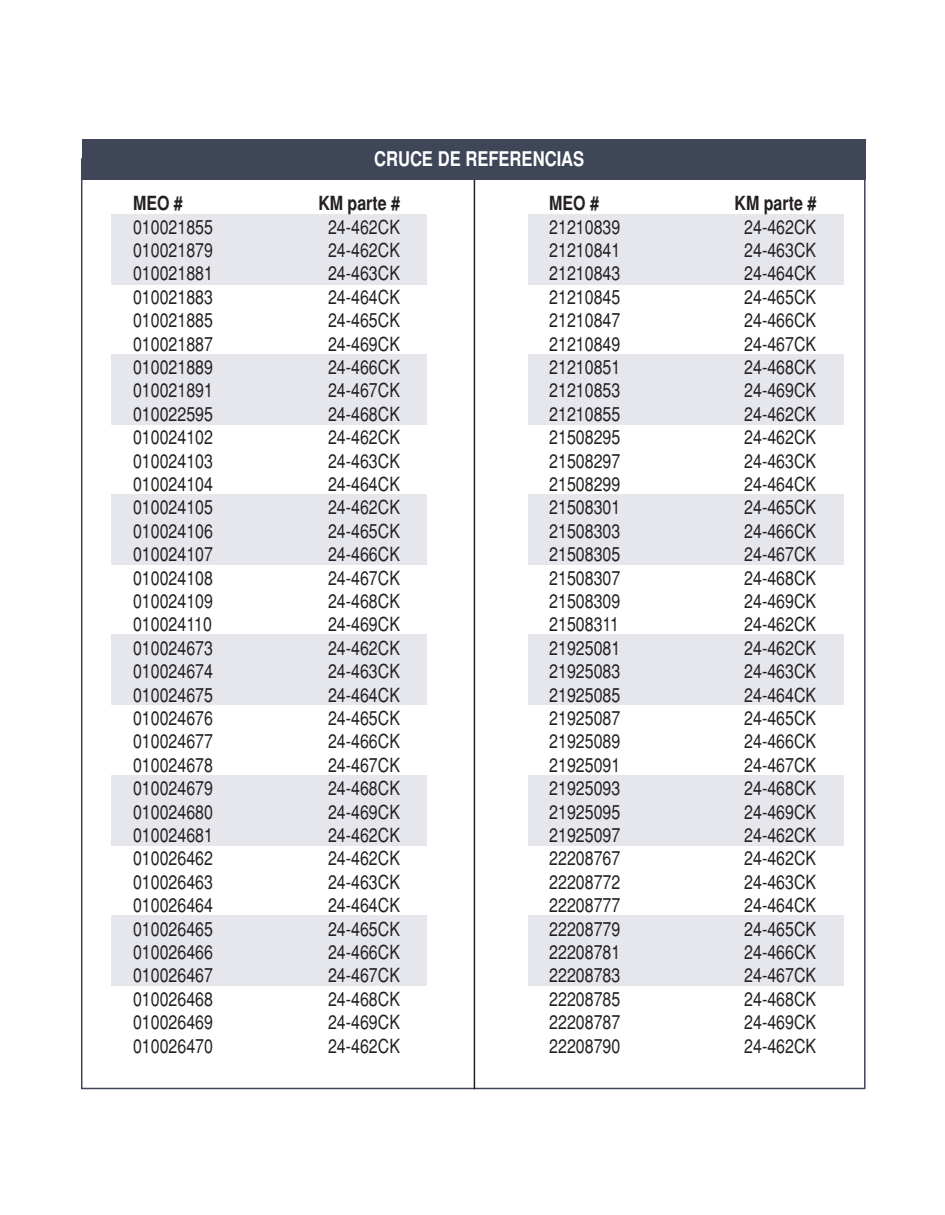
<style>
.page{position:relative;width:945px;height:1215px;background:#fff}
.page>*{position:absolute;margin:0;border:0;box-sizing:border-box;transform-origin:0 0}
.t1{font:700 condensed 20.25px "Helvetica";color:#fff}
.t2{font:condensed 19.5px "Helvetica";color:#231f20}
.t3{font:700 condensed 19.5px "Helvetica";color:#231f20}
</style>
<div class="page">
<div style="left:81px;top:158px;width:785px;height:931px;background:#fff;border:2px solid #3f4658"></div>
<div style="left:112px;top:214px;width:315px;height:71px;background:#e5e7ec"></div>
<div style="left:112px;top:354px;width:315px;height:71px;background:#e5e7ec"></div>
<div style="left:112px;top:494px;width:315px;height:71px;background:#e5e7ec"></div>
<div style="left:112px;top:775px;width:315px;height:70px;background:#e5e7ec"></div>
<div style="left:112px;top:635px;width:315px;height:70px;background:#e5e7ec"></div>
<div style="left:112px;top:915px;width:315px;height:71px;background:#e5e7ec"></div>
<div style="left:528px;top:214px;width:315px;height:71px;background:#e5e7ec"></div>
<div style="left:528px;top:354px;width:315px;height:71px;background:#e5e7ec"></div>
<div style="left:528px;top:494px;width:315px;height:71px;background:#e5e7ec"></div>
<div style="left:528px;top:775px;width:315px;height:70px;background:#e5e7ec"></div>
<div style="left:528px;top:635px;width:315px;height:70px;background:#e5e7ec"></div>
<div style="left:528px;top:915px;width:315px;height:71px;background:#e5e7ec"></div>
<div style="left:82px;top:140px;width:784px;height:40px;background:#3f4658"></div>
<hr style="left:474px;top:180px;width:1px;height:909px;background:#231f20">
<p class="t1" style="left:374px;top:147px;width:212px">CRUCE DE REFERENCIAS</p>
<p class="t3" style="left:133px;top:192px;width:51px">MEO #</p>
<p class="t3" style="left:318px;top:192px;width:83px">KM parte #</p>
<p class="t2" style="left:133px;top:215px;width:82px">010021855</p>
<p class="t2" style="left:328px;top:215px;width:73px">24-462CK</p>
<p class="t2" style="left:133px;top:239px;width:82px">010021879</p>
<p class="t2" style="left:328px;top:239px;width:73px">24-462CK</p>
<p class="t2" style="left:133px;top:262px;width:82px">010021881</p>
<p class="t2" style="left:328px;top:262px;width:73px">24-463CK</p>
<p class="t2" style="left:133px;top:285px;width:82px">010021883</p>
<p class="t2" style="left:328px;top:285px;width:73px">24-464CK</p>
<p class="t2" style="left:133px;top:309px;width:82px">010021885</p>
<p class="t2" style="left:328px;top:309px;width:73px">24-465CK</p>
<p class="t2" style="left:133px;top:332px;width:82px">010021887</p>
<p class="t2" style="left:328px;top:332px;width:73px">24-469CK</p>
<p class="t2" style="left:133px;top:356px;width:82px">010021889</p>
<p class="t2" style="left:328px;top:356px;width:73px">24-466CK</p>
<p class="t2" style="left:133px;top:379px;width:82px">010021891</p>
<p class="t2" style="left:328px;top:379px;width:73px">24-467CK</p>
<p class="t2" style="left:133px;top:402px;width:82px">010022595</p>
<p class="t2" style="left:328px;top:402px;width:73px">24-468CK</p>
<p class="t2" style="left:133px;top:426px;width:82px">010024102</p>
<p class="t2" style="left:328px;top:426px;width:73px">24-462CK</p>
<p class="t2" style="left:133px;top:449px;width:82px">010024103</p>
<p class="t2" style="left:328px;top:449px;width:73px">24-463CK</p>
<p class="t2" style="left:133px;top:473px;width:82px">010024104</p>
<p class="t2" style="left:328px;top:473px;width:73px">24-464CK</p>
<p class="t2" style="left:133px;top:496px;width:82px">010024105</p>
<p class="t2" style="left:328px;top:496px;width:73px">24-462CK</p>
<p class="t2" style="left:133px;top:519px;width:82px">010024106</p>
<p class="t2" style="left:328px;top:519px;width:73px">24-465CK</p>
<p class="t2" style="left:133px;top:543px;width:82px">010024107</p>
<p class="t2" style="left:328px;top:543px;width:73px">24-466CK</p>
<p class="t2" style="left:133px;top:566px;width:82px">010024108</p>
<p class="t2" style="left:328px;top:566px;width:73px">24-467CK</p>
<p class="t2" style="left:133px;top:590px;width:82px">010024109</p>
<p class="t2" style="left:328px;top:590px;width:73px">24-468CK</p>
<p class="t2" style="left:133px;top:613px;width:80px">010024110</p>
<p class="t2" style="left:328px;top:613px;width:73px">24-469CK</p>
<p class="t2" style="left:133px;top:636px;width:82px">010024673</p>
<p class="t2" style="left:328px;top:636px;width:73px">24-462CK</p>
<p class="t2" style="left:133px;top:660px;width:82px">010024674</p>
<p class="t2" style="left:328px;top:660px;width:73px">24-463CK</p>
<p class="t2" style="left:133px;top:683px;width:82px">010024675</p>
<p class="t2" style="left:328px;top:683px;width:73px">24-464CK</p>
<p class="t2" style="left:133px;top:707px;width:82px">010024676</p>
<p class="t2" style="left:328px;top:707px;width:73px">24-465CK</p>
<p class="t2" style="left:133px;top:730px;width:82px">010024677</p>
<p class="t2" style="left:328px;top:730px;width:73px">24-466CK</p>
<p class="t2" style="left:133px;top:753px;width:82px">010024678</p>
<p class="t2" style="left:328px;top:753px;width:73px">24-467CK</p>
<p class="t2" style="left:133px;top:777px;width:82px">010024679</p>
<p class="t2" style="left:328px;top:777px;width:73px">24-468CK</p>
<p class="t2" style="left:133px;top:800px;width:82px">010024680</p>
<p class="t2" style="left:328px;top:800px;width:73px">24-469CK</p>
<p class="t2" style="left:133px;top:824px;width:82px">010024681</p>
<p class="t2" style="left:328px;top:824px;width:73px">24-462CK</p>
<p class="t2" style="left:133px;top:847px;width:82px">010026462</p>
<p class="t2" style="left:328px;top:847px;width:73px">24-462CK</p>
<p class="t2" style="left:133px;top:870px;width:82px">010026463</p>
<p class="t2" style="left:328px;top:870px;width:73px">24-463CK</p>
<p class="t2" style="left:133px;top:894px;width:82px">010026464</p>
<p class="t2" style="left:328px;top:894px;width:73px">24-464CK</p>
<p class="t2" style="left:133px;top:917px;width:82px">010026465</p>
<p class="t2" style="left:328px;top:917px;width:73px">24-465CK</p>
<p class="t2" style="left:133px;top:941px;width:82px">010026466</p>
<p class="t2" style="left:328px;top:941px;width:73px">24-466CK</p>
<p class="t2" style="left:133px;top:964px;width:82px">010026467</p>
<p class="t2" style="left:328px;top:964px;width:73px">24-467CK</p>
<p class="t2" style="left:133px;top:987px;width:82px">010026468</p>
<p class="t2" style="left:328px;top:987px;width:73px">24-468CK</p>
<p class="t2" style="left:133px;top:1011px;width:82px">010026469</p>
<p class="t2" style="left:328px;top:1011px;width:73px">24-469CK</p>
<p class="t2" style="left:133px;top:1034px;width:82px">010026470</p>
<p class="t2" style="left:328px;top:1034px;width:73px">24-462CK</p>
<p class="t3" style="left:549px;top:192px;width:51px">MEO #</p>
<p class="t3" style="left:735px;top:192px;width:83px">KM parte #</p>
<p class="t2" style="left:549px;top:215px;width:73px">21210839</p>
<p class="t2" style="left:744px;top:215px;width:73px">24-462CK</p>
<p class="t2" style="left:549px;top:239px;width:73px">21210841</p>
<p class="t2" style="left:744px;top:239px;width:73px">24-463CK</p>
<p class="t2" style="left:549px;top:262px;width:73px">21210843</p>
<p class="t2" style="left:744px;top:262px;width:73px">24-464CK</p>
<p class="t2" style="left:549px;top:285px;width:73px">21210845</p>
<p class="t2" style="left:744px;top:285px;width:73px">24-465CK</p>
<p class="t2" style="left:549px;top:309px;width:73px">21210847</p>
<p class="t2" style="left:744px;top:309px;width:73px">24-466CK</p>
<p class="t2" style="left:549px;top:332px;width:73px">21210849</p>
<p class="t2" style="left:744px;top:332px;width:73px">24-467CK</p>
<p class="t2" style="left:549px;top:356px;width:73px">21210851</p>
<p class="t2" style="left:744px;top:356px;width:73px">24-468CK</p>
<p class="t2" style="left:549px;top:379px;width:73px">21210853</p>
<p class="t2" style="left:744px;top:379px;width:73px">24-469CK</p>
<p class="t2" style="left:549px;top:402px;width:73px">21210855</p>
<p class="t2" style="left:744px;top:402px;width:73px">24-462CK</p>
<p class="t2" style="left:549px;top:426px;width:73px">21508295</p>
<p class="t2" style="left:744px;top:426px;width:73px">24-462CK</p>
<p class="t2" style="left:549px;top:449px;width:73px">21508297</p>
<p class="t2" style="left:744px;top:449px;width:73px">24-463CK</p>
<p class="t2" style="left:549px;top:473px;width:73px">21508299</p>
<p class="t2" style="left:744px;top:473px;width:73px">24-464CK</p>
<p class="t2" style="left:549px;top:496px;width:73px">21508301</p>
<p class="t2" style="left:744px;top:496px;width:73px">24-465CK</p>
<p class="t2" style="left:549px;top:519px;width:73px">21508303</p>
<p class="t2" style="left:744px;top:519px;width:73px">24-466CK</p>
<p class="t2" style="left:549px;top:543px;width:73px">21508305</p>
<p class="t2" style="left:744px;top:543px;width:73px">24-467CK</p>
<p class="t2" style="left:549px;top:566px;width:73px">21508307</p>
<p class="t2" style="left:744px;top:566px;width:73px">24-468CK</p>
<p class="t2" style="left:549px;top:590px;width:73px">21508309</p>
<p class="t2" style="left:744px;top:590px;width:73px">24-469CK</p>
<p class="t2" style="left:549px;top:613px;width:71px">21508311</p>
<p class="t2" style="left:744px;top:613px;width:73px">24-462CK</p>
<p class="t2" style="left:549px;top:636px;width:73px">21925081</p>
<p class="t2" style="left:744px;top:636px;width:73px">24-462CK</p>
<p class="t2" style="left:549px;top:660px;width:73px">21925083</p>
<p class="t2" style="left:744px;top:660px;width:73px">24-463CK</p>
<p class="t2" style="left:549px;top:683px;width:73px">21925085</p>
<p class="t2" style="left:744px;top:683px;width:73px">24-464CK</p>
<p class="t2" style="left:549px;top:707px;width:73px">21925087</p>
<p class="t2" style="left:744px;top:707px;width:73px">24-465CK</p>
<p class="t2" style="left:549px;top:730px;width:73px">21925089</p>
<p class="t2" style="left:744px;top:730px;width:73px">24-466CK</p>
<p class="t2" style="left:549px;top:753px;width:73px">21925091</p>
<p class="t2" style="left:744px;top:753px;width:73px">24-467CK</p>
<p class="t2" style="left:549px;top:777px;width:73px">21925093</p>
<p class="t2" style="left:744px;top:777px;width:73px">24-468CK</p>
<p class="t2" style="left:549px;top:800px;width:73px">21925095</p>
<p class="t2" style="left:744px;top:800px;width:73px">24-469CK</p>
<p class="t2" style="left:549px;top:824px;width:73px">21925097</p>
<p class="t2" style="left:744px;top:824px;width:73px">24-462CK</p>
<p class="t2" style="left:549px;top:847px;width:73px">22208767</p>
<p class="t2" style="left:744px;top:847px;width:73px">24-462CK</p>
<p class="t2" style="left:549px;top:870px;width:73px">22208772</p>
<p class="t2" style="left:744px;top:870px;width:73px">24-463CK</p>
<p class="t2" style="left:549px;top:894px;width:73px">22208777</p>
<p class="t2" style="left:744px;top:894px;width:73px">24-464CK</p>
<p class="t2" style="left:549px;top:917px;width:73px">22208779</p>
<p class="t2" style="left:744px;top:917px;width:73px">24-465CK</p>
<p class="t2" style="left:549px;top:941px;width:73px">22208781</p>
<p class="t2" style="left:744px;top:941px;width:73px">24-466CK</p>
<p class="t2" style="left:549px;top:964px;width:73px">22208783</p>
<p class="t2" style="left:744px;top:964px;width:73px">24-467CK</p>
<p class="t2" style="left:549px;top:987px;width:73px">22208785</p>
<p class="t2" style="left:744px;top:987px;width:73px">24-468CK</p>
<p class="t2" style="left:549px;top:1011px;width:73px">22208787</p>
<p class="t2" style="left:744px;top:1011px;width:73px">24-469CK</p>
<p class="t2" style="left:549px;top:1034px;width:73px">22208790</p>
<p class="t2" style="left:744px;top:1034px;width:73px">24-462CK</p>
</div>
